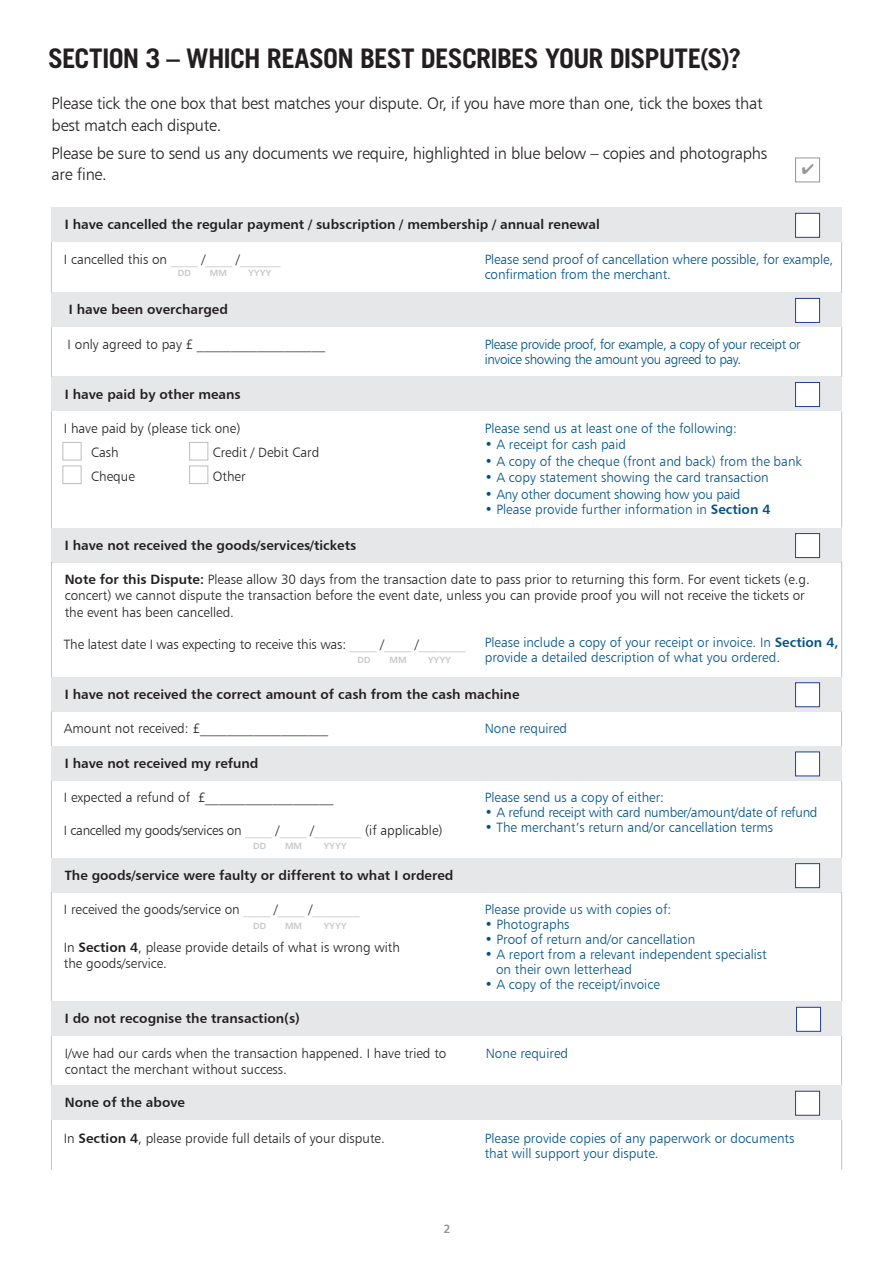
<style>
.page{position:relative;width:893px;height:1263px;background:#fff}
.page>*{position:absolute;margin:0;border:0;box-sizing:border-box;transform-origin:0 0}
.t1{font:700 27px "Trade Gothic LT Std";letter-spacing:-.03em;color:#231f20}
.t2{font:16.5px/21px "Humanist 777 BT Light B";letter-spacing:-.015em;color:#231f20}
.t3{font:13.5px/16.5px "Humanist 777 BT Light B";color:#231f20}
.t4{font:13.5px/15px "Humanist 777 BT Light B";color:#005187}
.t5{font:13.5px "Humanist 777 BT Bold B";color:#231f20}
.t6{font:13.5px/15px "Humanist 777 BT Light B";letter-spacing:-.03em;color:#005187}
.t7{font:13.5px "Humanist 777 BT Light B";letter-spacing:-.02em;color:#005187}
.t8{font:13.5px "Humanist 777 BT Light B";letter-spacing:-.02em;color:#231f20}
.t9{font:12px "Humanist 777 BT Bold B";color:#939598}
.t10{font:9px "Humanist 777 BT Bold B";letter-spacing:.04em;color:#c7c8ca}
.s1{color:#bcbdc0}
.s2{font-family:"Humanist 777 BT Bold B"}
</style>
<div class="page">
<div style="left:51px;top:677px;width:791px;height:35px;background:#e6e7e9"></div>
<div style="left:51px;top:292px;width:791px;height:35px;background:#e6e7e9"></div>
<div style="left:51px;top:858px;width:791px;height:34px;background:#e6e7e9"></div>
<div style="left:51px;top:207px;width:791px;height:35px;background:#e6e7e9"></div>
<div style="left:51px;top:746px;width:791px;height:35px;background:#e6e7e9"></div>
<div style="left:51px;top:377px;width:791px;height:34px;background:#e6e7e9"></div>
<div style="left:51px;top:1085px;width:791px;height:35px;background:#e6e7e9"></div>
<div style="left:51px;top:528px;width:791px;height:34px;background:#e6e7e9"></div>
<div style="left:795px;top:682px;width:25px;height:25px;background:#fff;border:1px solid #253f8e"></div>
<div style="left:795px;top:298px;width:25px;height:25px;background:#fff;border:1px solid #253f8e"></div>
<div style="left:795px;top:863px;width:25px;height:25px;background:#fff;border:1px solid #253f8e"></div>
<div style="left:795px;top:213px;width:25px;height:25px;background:#fff;border:1px solid #253f8e"></div>
<div style="left:795px;top:751px;width:25px;height:25px;background:#fff;border:1px solid #253f8e"></div>
<div style="left:795px;top:382px;width:25px;height:25px;background:#fff;border:1px solid #253f8e"></div>
<div style="left:795px;top:1091px;width:25px;height:24px;background:#fff;border:1px solid #253f8e"></div>
<div style="left:795px;top:533px;width:25px;height:25px;background:#fff;border:1px solid #253f8e"></div>
<hr style="left:51px;top:712px;width:1px;height:34px;background:#312f30">
<hr style="left:841px;top:712px;width:1px;height:34px;background:#312f30">
<hr style="left:51px;top:327px;width:1px;height:50px;background:#312f30">
<hr style="left:841px;top:327px;width:1px;height:50px;background:#312f30">
<hr style="left:51px;top:892px;width:1px;height:109px;background:#312f30">
<hr style="left:841px;top:892px;width:1px;height:109px;background:#312f30">
<hr style="left:51px;top:242px;width:1px;height:50px;background:#312f30">
<hr style="left:841px;top:242px;width:1px;height:50px;background:#312f30">
<hr style="left:51px;top:781px;width:1px;height:77px;background:#312f30">
<hr style="left:841px;top:781px;width:1px;height:77px;background:#312f30">
<hr style="left:51px;top:411px;width:1px;height:117px;background:#312f30">
<hr style="left:841px;top:411px;width:1px;height:117px;background:#312f30">
<hr style="left:51px;top:1120px;width:1px;height:49px;background:#312f30">
<hr style="left:841px;top:1120px;width:1px;height:49px;background:#312f30">
<hr style="left:51px;top:1035px;width:1px;height:50px;background:#312f30">
<hr style="left:841px;top:1035px;width:1px;height:50px;background:#312f30">
<hr style="left:51px;top:562px;width:1px;height:115px;background:#312f30">
<hr style="left:841px;top:562px;width:1px;height:115px;background:#312f30">
<div style="left:63px;top:442px;width:19px;height:18px;border:1px solid #bcbdc0"></div>
<div style="left:189px;top:442px;width:19px;height:18px;border:1px solid #bcbdc0"></div>
<div style="left:63px;top:466px;width:19px;height:18px;border:1px solid #bcbdc0"></div>
<div style="left:189px;top:466px;width:19px;height:18px;border:1px solid #bcbdc0"></div>
<div style="left:795px;top:158px;width:25px;height:24px;border:1px solid #939598"></div>
<div style="left:51px;top:1001px;width:791px;height:35px;background:#e6e7e9"></div>
<div style="left:796px;top:1007px;width:25px;height:25px;background:#fff;border:1px solid #253f8e"></div>
<h1 class="t1" style="left:48px;top:41px;width:694px">SECTION 3 – WHICH REASON BEST DESCRIBES YOUR DISPUTE(S)?</h1>
<p class="t2" style="left:52px;top:93px;width:712px">Please tick the one box that best matches your dispute. Or, if you have more than one, tick the boxes that best match each dispute.</p>
<p class="t2" style="left:52px;top:142px;width:717px">Please be sure to send us any documents we require, highlighted in blue below – copies and photographs are fine.</p>
<p class="t5" style="left:65px;top:216px;width:536px">I have cancelled the regular payment / subscription / membership / annual renewal</p>
<p class="t3" style="left:64px;top:250px;width:218px">I cancelled this on <span class="s1">____</span> /<span class="s1">____</span> /<span class="s1">______</span></p>
<p class="t10" style="left:178px;top:267px;width:14px">DD</p>
<p class="t10" style="left:210px;top:267px;width:19px">MM</p>
<p class="t10" style="left:249px;top:267px;width:24px">YYYY</p>
<p class="t5" style="left:69px;top:301px;width:161px">I have been overcharged</p>
<p class="t3" style="left:68px;top:336px;width:259px">I only agreed to pay £ ___________________</p>
<p class="t5" style="left:65px;top:385px;width:177px">I have paid by other means</p>
<p class="t3" style="left:91px;top:416px;width:151px;line-height:24px;text-indent:-27px">I have paid by (please tick one)<br>Cash<br>Cheque</p>
<p class="t3" style="left:213px;top:440px;width:108px;line-height:24px">Credit / Debit Card<br>Other</p>
<p class="t5" style="left:65px;top:536px;width:293px">I have not received the goods/services/tickets</p>
<p class="t4" style="left:485px;top:251px;width:350px">Please send proof of cancellation where possible, for example, confirmation from the merchant.</p>
<p class="t6" style="left:485px;top:336px;width:318px">Please provide proof, for example, a copy of your receipt or invoice showing the amount you agreed to pay.</p>
<p class="t4" style="left:485px;top:420px;width:254px">Please send us at least one of the following:</p>
<p class="t4" style="left:485px;top:437px;width:143px">• A receipt for cash paid</p>
<p class="t4" style="left:485px;top:453px;width:319px">• A copy of the cheque (front and back) from the bank</p>
<p class="t4" style="left:485px;top:470px;width:285px">• A copy statement showing the card transaction</p>
<p class="t7" style="left:485px;top:486px;width:257px">• Any other document showing how you paid</p>
<p class="t4" style="left:485px;top:501px;width:287px">• Please provide further information in <span class="s2">Section 4</span></p>
<p class="t3" style="left:65px;top:571px;width:747px"><span class="s2">Note for this Dispute:</span> Please allow 30 days from the transaction date to pass prior to returning this form. For event tickets (e.g. concert) we cannot dispute the transaction before the event date, unless you can provide proof you will not receive the tickets or the event has been cancelled.</p>
<p class="t3" style="left:64px;top:636px;width:404px">The latest date I was expecting to receive this was: <span class="s1">____</span> /<span class="s1">____</span> /<span class="s1">_______</span></p>
<p class="t10" style="left:358px;top:654px;width:14px">DD</p>
<p class="t10" style="left:389px;top:654px;width:19px">MM</p>
<p class="t10" style="left:428px;top:654px;width:24px">YYYY</p>
<p class="t4" style="left:485px;top:634px;width:355px">Please include a copy of your receipt or invoice. In <span class="s2">Section 4, </span>provide a detailed description of what you ordered.</p>
<p class="t5" style="left:65px;top:685px;width:456px">I have not received the correct amount of cash from the cash machine</p>
<p class="t3" style="left:64px;top:720px;width:266px">Amount not received: £___________________</p>
<p class="t5" style="left:65px;top:755px;width:195px">I have not received my refund</p>
<p class="t3" style="left:64px;top:789px;width:271px">I expected a refund of £___________________</p>
<p class="t8" style="left:64px;top:822px;width:380px">I cancelled my goods/services on <span class="s1">____</span> /<span class="s1">____</span> /<span class="s1">_______</span> (if applicable)</p>
<p class="t10" style="left:253px;top:840px;width:14px">DD</p>
<p class="t10" style="left:285px;top:840px;width:19px">MM</p>
<p class="t10" style="left:324px;top:840px;width:24px">YYYY</p>
<p class="t5" style="left:65px;top:866px;width:390px">The goods/service were faulty or different to what I ordered</p>
<p class="t3" style="left:64px;top:901px;width:297px">I received the goods/service on <span class="s1">____</span> /<span class="s1">____</span> /<span class="s1">_______</span></p>
<p class="t3" style="left:64px;top:938px;width:338px">In <span class="s2">Section 4</span>, please provide details of what is wrong with the goods/service.</p>
<p class="t10" style="left:253px;top:920px;width:14px">DD</p>
<p class="t10" style="left:285px;top:920px;width:19px">MM</p>
<p class="t10" style="left:324px;top:920px;width:24px">YYYY</p>
<p class="t4" style="left:485px;top:721px;width:84px">None required</p>
<p class="t4" style="left:485px;top:790px;width:181px">Please send us a copy of either:</p>
<p class="t7" style="left:485px;top:804px;width:334px">• A refund receipt with card number/amount/date of refund</p>
<p class="t4" style="left:485px;top:820px;width:290px">• The merchant’s return and/or cancellation terms</p>
<p class="t4" style="left:485px;top:901px;width:188px">Please provide us with copies of:</p>
<p class="t4" style="left:485px;top:916px;width:86px">• Photographs</p>
<p class="t4" style="left:485px;top:931px;width:212px">• Proof of return and/or cancellation</p>
<p class="t4" style="left:496px;top:946px;width:272px;text-indent:-11px">• A report from a relevant independent specialist on their own letterhead</p>
<p class="t4" style="left:485px;top:976px;width:177px">• A copy of the receipt/invoice</p>
<p class="t5" style="left:65px;top:1010px;width:237px">I do not recognise the transaction(s)</p>
<p class="t3" style="left:65px;top:1044px;width:383px">I/we had our cards when the transaction happened. I have tried to contact the merchant without success.</p>
<p class="t4" style="left:486px;top:1045px;width:84px">None required</p>
<p class="t5" style="left:65px;top:1094px;width:122px">None of the above</p>
<p class="t3" style="left:64px;top:1129px;width:323px">In <span class="s2">Section 4</span>, please provide full details of your dispute.</p>
<p class="t9" style="left:443px;top:1221px;width:9px">2</p>
<p class="t4" style="left:485px;top:1130px;width:311px">Please provide copies of any paperwork or documents that will support your dispute.</p>
</div>
